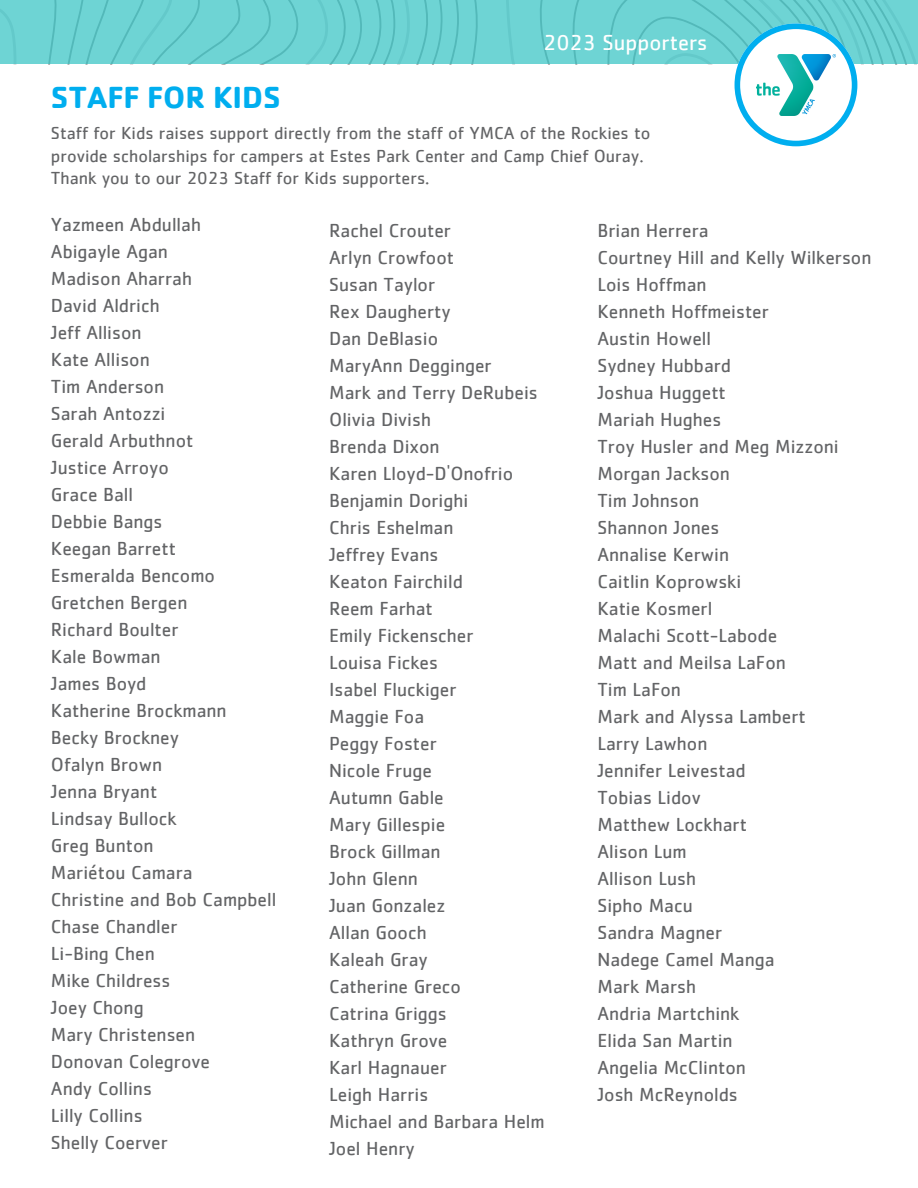
<style>
.page{position:relative;width:918px;height:1188px;background:#fff}
.page>*{position:absolute;margin:0;border:0;box-sizing:border-box;transform-origin:0 0}
.t1{font:700 31.5px "Cachet";color:#00aeef}
.t2{font:22.5px "Cachet";color:#fff}
.t3{font:19.5px "Cachet";color:#636466}
.t4{font:18px/22.5px "Cachet";color:#636466}
</style>
<div class="page">
<svg style="left:0;top:0;width:918px;height:146px"></svg>
<img style="left:757px;top:55px;width:78px;height:61px">
<h2 class="t1" style="left:51px;top:77px;width:231px">STAFF FOR KIDS</h2>
<p class="t2" style="left:543px;top:32px;width:166px">2023 Supporters</p>
<p class="t4" style="left:51px;top:123px;width:601px">Staff for Kids raises support directly from the staff of YMCA of the Rockies to provide scholarships for campers at Estes Park Center and Camp Chief Ouray.</p>
<p class="t4" style="left:51px;top:168px;width:380px">Thank you to our 2023 Staff for Kids supporters.</p>
<h1 class="t3" style="left:51px;top:216px;width:152px">Yazmeen Abdullah</h1>
<p class="t3" style="left:51px;top:243px;width:118px">Abigayle Agan</p>
<p class="t3" style="left:51px;top:270px;width:143px">Madison Aharrah</p>
<p class="t3" style="left:51px;top:297px;width:110px">David Aldrich</p>
<p class="t3" style="left:51px;top:324px;width:92px">Jeff Allison</p>
<p class="t3" style="left:51px;top:351px;width:100px">Kate Allison</p>
<p class="t3" style="left:51px;top:378px;width:115px">Tim Anderson</p>
<p class="t3" style="left:51px;top:405px;width:116px">Sarah Antozzi</p>
<p class="t3" style="left:51px;top:432px;width:144px">Gerald Arbuthnot</p>
<p class="t3" style="left:51px;top:459px;width:119px">Justice Arroyo</p>
<p class="t3" style="left:51px;top:486px;width:84px">Grace Ball</p>
<p class="t3" style="left:51px;top:513px;width:113px">Debbie Bangs</p>
<p class="t3" style="left:51px;top:540px;width:126px">Keegan Barrett</p>
<p class="t3" style="left:51px;top:567px;width:166px">Esmeralda Bencomo</p>
<p class="t3" style="left:51px;top:594px;width:138px">Gretchen Bergen</p>
<p class="t3" style="left:51px;top:621px;width:129px">Richard Boulter</p>
<p class="t3" style="left:51px;top:648px;width:111px">Kale Bowman</p>
<p class="t3" style="left:51px;top:675px;width:97px">James Boyd</p>
<p class="t3" style="left:51px;top:702px;width:177px">Katherine Brockmann</p>
<p class="t3" style="left:51px;top:729px;width:130px">Becky Brockney</p>
<p class="t3" style="left:51px;top:756px;width:113px">Ofalyn Brown</p>
<p class="t3" style="left:51px;top:783px;width:108px">Jenna Bryant</p>
<p class="t3" style="left:51px;top:810px;width:127px">Lindsay Bullock</p>
<p class="t3" style="left:51px;top:837px;width:104px">Greg Bunton</p>
<p class="t3" style="left:51px;top:864px;width:143px">Mariétou Camara</p>
<p class="t3" style="left:51px;top:891px;width:227px">Christine and Bob Campbell</p>
<p class="t3" style="left:51px;top:918px;width:128px">Chase Chandler</p>
<p class="t3" style="left:51px;top:945px;width:105px">Li-Bing Chen</p>
<p class="t3" style="left:51px;top:972px;width:121px">Mike Childress</p>
<p class="t3" style="left:51px;top:999px;width:94px">Joey Chong</p>
<p class="t3" style="left:51px;top:1026px;width:146px">Mary Christensen</p>
<p class="t3" style="left:51px;top:1053px;width:161px">Donovan Colegrove</p>
<p class="t3" style="left:51px;top:1080px;width:102px">Andy Collins</p>
<p class="t3" style="left:51px;top:1107px;width:93px">Lilly Collins</p>
<p class="t3" style="left:51px;top:1134px;width:118px">Shelly Coerver</p>
<p class="t3" style="left:329px;top:222px;width:123px">Rachel Crouter</p>
<p class="t3" style="left:329px;top:249px;width:126px">Arlyn Crowfoot</p>
<p class="t3" style="left:329px;top:276px;width:108px">Susan Taylor</p>
<p class="t3" style="left:329px;top:303px;width:123px">Rex Daugherty</p>
<p class="t3" style="left:329px;top:330px;width:110px">Dan DeBlasio</p>
<p class="t3" style="left:329px;top:357px;width:164px">MaryAnn Degginger</p>
<p class="t3" style="left:329px;top:384px;width:210px">Mark and Terry DeRubeis</p>
<p class="t3" style="left:329px;top:411px;width:103px">Olivia Divish</p>
<p class="t3" style="left:329px;top:438px;width:112px">Brenda Dixon</p>
<p class="t3" style="left:329px;top:465px;width:186px">Karen Lloyd-D'Onofrio</p>
<p class="t3" style="left:329px;top:492px;width:141px">Benjamin Dorighi</p>
<p class="t3" style="left:329px;top:519px;width:126px">Chris Eshelman</p>
<p class="t3" style="left:329px;top:546px;width:111px">Jeffrey Evans</p>
<p class="t3" style="left:329px;top:573px;width:135px">Keaton Fairchild</p>
<p class="t3" style="left:329px;top:600px;width:105px">Reem Farhat</p>
<p class="t3" style="left:329px;top:627px;width:146px">Emily Fickenscher</p>
<p class="t3" style="left:329px;top:654px;width:110px">Louisa Fickes</p>
<p class="t3" style="left:329px;top:681px;width:129px">Isabel Fluckiger</p>
<p class="t3" style="left:329px;top:708px;width:96px">Maggie Foa</p>
<p class="t3" style="left:329px;top:735px;width:109px">Peggy Foster</p>
<p class="t3" style="left:329px;top:762px;width:104px">Nicole Fruge</p>
<p class="t3" style="left:329px;top:789px;width:116px">Autumn Gable</p>
<p class="t3" style="left:329px;top:816px;width:118px">Mary Gillespie</p>
<p class="t3" style="left:329px;top:843px;width:113px">Brock Gillman</p>
<p class="t3" style="left:329px;top:870px;width:90px">John Glenn</p>
<p class="t3" style="left:329px;top:897px;width:118px">Juan Gonzalez</p>
<p class="t3" style="left:329px;top:924px;width:99px">Allan Gooch</p>
<p class="t3" style="left:329px;top:951px;width:100px">Kaleah Gray</p>
<p class="t3" style="left:329px;top:978px;width:133px">Catherine Greco</p>
<p class="t3" style="left:329px;top:1005px;width:119px">Catrina Griggs</p>
<p class="t3" style="left:329px;top:1032px;width:120px">Kathryn Grove</p>
<p class="t3" style="left:329px;top:1059px;width:119px">Karl Hagnauer</p>
<p class="t3" style="left:329px;top:1086px;width:101px">Leigh Harris</p>
<p class="t3" style="left:329px;top:1113px;width:217px">Michael and Barbara Helm</p>
<p class="t3" style="left:329px;top:1140px;width:87px">Joel Henry</p>
<p class="t3" style="left:598px;top:222px;width:113px">Brian Herrera</p>
<p class="t3" style="left:598px;top:249px;width:275px">Courtney Hill and Kelly Wilkerson</p>
<p class="t3" style="left:598px;top:276px;width:111px">Lois Hoffman</p>
<p class="t3" style="left:598px;top:303px;width:173px">Kenneth Hoffmeister</p>
<p class="t3" style="left:598px;top:330px;width:115px">Austin Howell</p>
<p class="t3" style="left:598px;top:357px;width:135px">Sydney Hubbard</p>
<p class="t3" style="left:598px;top:384px;width:130px">Joshua Huggett</p>
<p class="t3" style="left:598px;top:411px;width:125px">Mariah Hughes</p>
<p class="t3" style="left:598px;top:438px;width:243px">Troy Husler and Meg Mizzoni</p>
<p class="t3" style="left:598px;top:465px;width:134px">Morgan Jackson</p>
<p class="t3" style="left:598px;top:492px;width:103px">Tim Johnson</p>
<p class="t3" style="left:598px;top:519px;width:123px">Shannon Jones</p>
<p class="t3" style="left:598px;top:546px;width:133px">Annalise Kerwin</p>
<p class="t3" style="left:598px;top:573px;width:145px">Caitlin Koprowski</p>
<p class="t3" style="left:598px;top:600px;width:116px">Katie Kosmerl</p>
<p class="t3" style="left:598px;top:627px;width:181px">Malachi Scott-Labode</p>
<p class="t3" style="left:598px;top:654px;width:190px">Matt and Meilsa LaFon</p>
<p class="t3" style="left:598px;top:681px;width:85px">Tim LaFon</p>
<p class="t3" style="left:598px;top:708px;width:210px">Mark and Alyssa Lambert</p>
<p class="t3" style="left:598px;top:735px;width:111px">Larry Lawhon</p>
<p class="t3" style="left:598px;top:762px;width:150px">Jennifer Leivestad</p>
<p class="t3" style="left:598px;top:789px;width:105px">Tobias Lidov</p>
<p class="t3" style="left:598px;top:816px;width:151px">Matthew Lockhart</p>
<p class="t3" style="left:598px;top:843px;width:91px">Alison Lum</p>
<p class="t3" style="left:598px;top:870px;width:100px">Allison Lush</p>
<p class="t3" style="left:598px;top:897px;width:97px">Sipho Macu</p>
<p class="t3" style="left:598px;top:924px;width:126px">Sandra Magner</p>
<p class="t3" style="left:598px;top:951px;width:179px">Nadege Camel Manga</p>
<p class="t3" style="left:598px;top:978px;width:100px">Mark Marsh</p>
<p class="t3" style="left:598px;top:1005px;width:143px">Andria Martchink</p>
<p class="t3" style="left:598px;top:1032px;width:137px">Elida San Martin</p>
<p class="t3" style="left:598px;top:1059px;width:150px">Angelia McClinton</p>
<p class="t3" style="left:598px;top:1086px;width:142px">Josh McReynolds</p>
</div>
